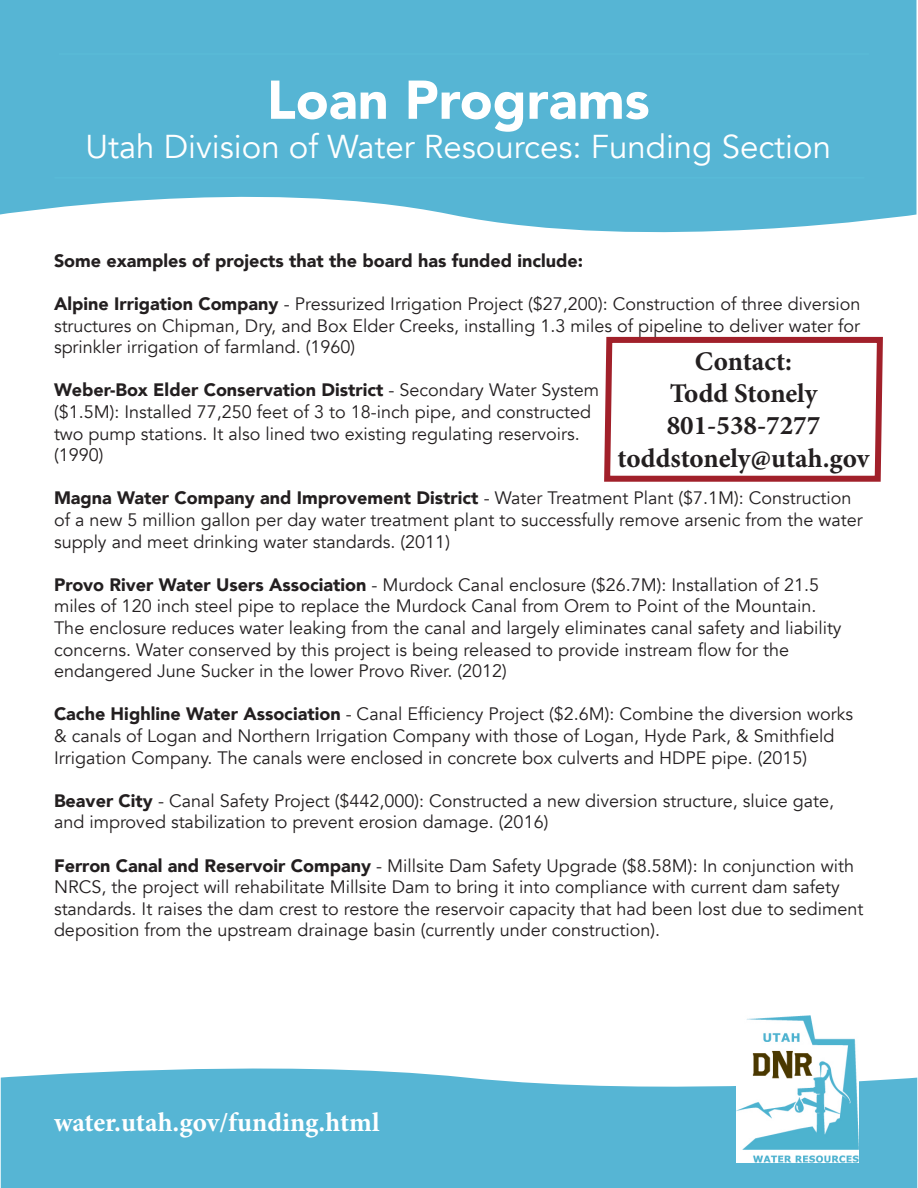
<style>
.page{position:relative;width:918px;height:1188px;background:#fff}
.page>*{position:absolute;margin:0;border:0;box-sizing:border-box;transform-origin:0 0}
.t1{font:900 54px "Avenir";color:#fff}
.t2{font:33px "Avenir";color:#fff}
.t3{font:700 27px "Minion Pro";color:#231f20}
.t4{font:700 27px "Minion Pro";color:#fff}
.t5{font:18px/21.6px "Avenir";color:#231f20}
.t6{font:900 18px "Avenir";color:#231f20}
.s1{font-weight:900}
</style>
<div class="page">
<svg style="left:0;top:0;width:916px;height:233px;background:#63bad7"></svg>
<svg style="left:1px;top:1068px;width:916px;height:120px;background:#61bad6"></svg>
<img style="left:737px;top:1015px;width:122px;height:147px">
<svg style="left:604px;top:336px;width:279px;height:146px"></svg>
<hr style="left:54px;top:177px;width:810px;height:2px;background:#5bc0da">
<hr style="left:59px;top:53px;width:810px;height:2px;background:#5bc0da">
<p class="t1" style="left:267px;top:54px;width:384px">Loan Programs</p>
<p class="t2" style="left:85px;top:127px;width:747px">Utah Division of Water Resources: Funding Section</p>
<p class="t6" style="left:54px;top:245px;width:531px">Some examples of projects that the board has funded include:</p>
<p class="t5" style="left:54px;top:293px;width:808px;text-align:justify"><span class="s1">Alpine Irrigation Company</span> - Pressurized Irrigation Project ($27,200): Construction of three diversion structures on Chipman, Dry, and Box Elder Creeks, installing 1.3 miles of pipeline to deliver water for sprinkler irrigation of farmland. (1960)</p>
<p class="t5" style="left:54px;top:380px;width:547px"><span class="s1">Weber-Box Elder Conservation District</span> - Secondary Water System ($1.5M): Installed 77,250 feet of 3 to 18-inch pipe, and constructed two pump stations. It also lined two existing regulating reservoirs. (1990)</p>
<p class="t5" style="left:54px;top:488px;width:810px"><span class="s1">Magna Water Company and Improvement District</span> - Water Treatment Plant ($7.1M): Construction of a new 5 million gallon per day water treatment plant to successfully remove arsenic from the water supply and meet drinking water standards. (2011)</p>
<p class="t5" style="left:54px;top:574px;width:789px"><span class="s1">Provo River Water Users Association</span> - Murdock Canal enclosure ($26.7M): Installation of 21.5 miles of 120 inch steel pipe to replace the Murdock Canal from Orem to Point of the Mountain.<br>The enclosure reduces water leaking from the canal and largely eliminates canal safety and liability concerns. Water conserved by this project is being released to provide instream flow for the endangered June Sucker in the lower Provo River. (2012)</p>
<p class="t5" style="left:54px;top:704px;width:801px"><span class="s1">Cache Highline Water Association</span> - Canal Efficiency Project ($2.6M): Combine the diversion works &amp; canals of Logan and Northern Irrigation Company with those of Logan, Hyde Park, &amp; Smithfield<br>Irrigation Company. The canals were enclosed in concrete box culverts and HDPE pipe. (2015)</p>
<p class="t5" style="left:54px;top:790px;width:782px"><span class="s1">Beaver City</span> - Canal Safety Project ($442,000): Constructed a new diversion structure, sluice gate, and improved stabilization to prevent erosion damage. (2016)</p>
<p class="t5" style="left:54px;top:855px;width:811px"><span class="s1">Ferron Canal and Reservoir Company</span> - Millsite Dam Safety Upgrade ($8.58M): In conjunction with NRCS, the project will rehabilitate Millsite Dam to bring it into compliance with current dam safety standards. It raises the dam crest to restore the reservoir capacity that had been lost due to sediment deposition from the upstream drainage basin (currently under construction).</p>
<p class="t3" style="left:695px;top:342px;width:99px">Contact:</p>
<p class="t3" style="left:670px;top:374px;width:149px">Todd Stonely</p>
<p class="t3" style="left:667px;top:407px;width:155px">801-538-7277</p>
<p class="t3" style="left:618px;top:439px;width:254px">toddstonely@utah.gov</p>
<p class="t4" style="left:54px;top:1104px;width:327px">water.utah.gov/funding.html</p>
</div>
